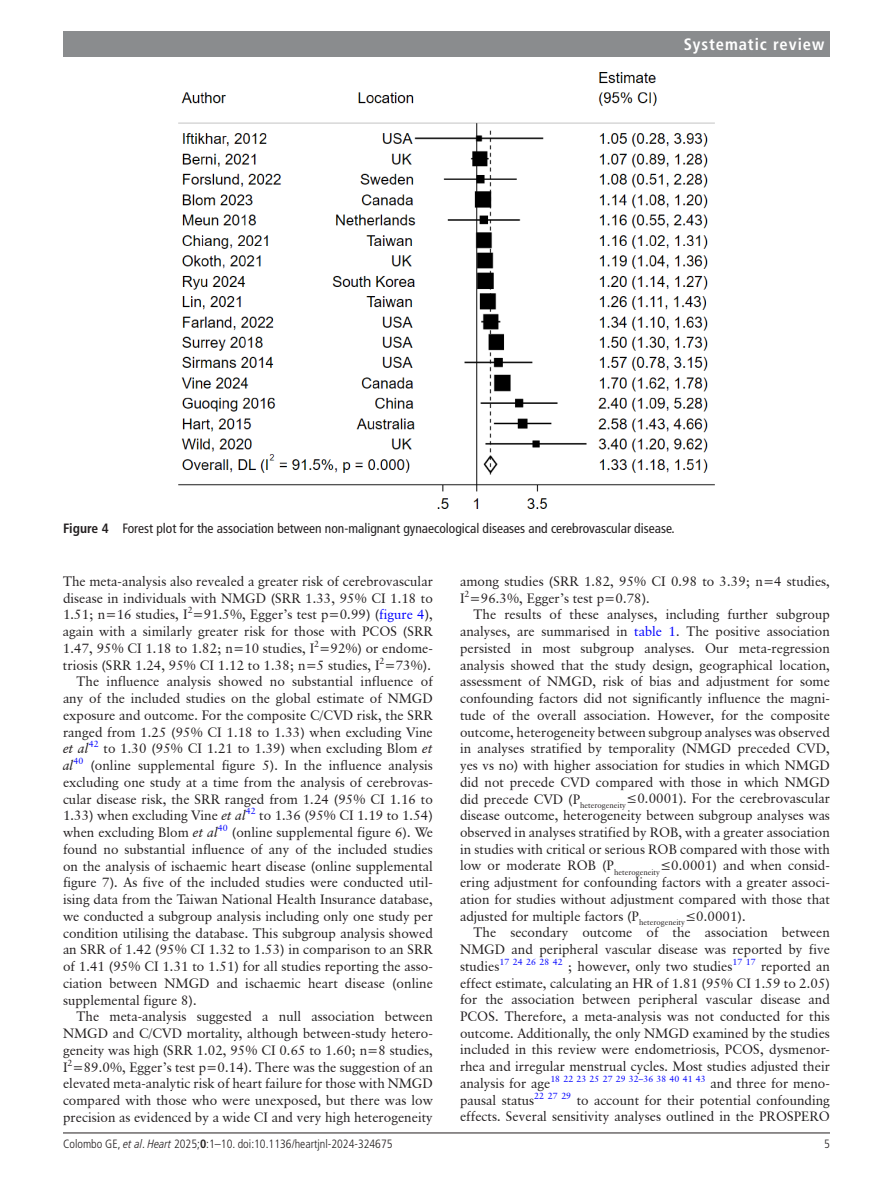
<style>
.page{position:relative;width:893px;height:1191px;background:#fff}
.page>*{position:absolute;margin:0;border:0;box-sizing:border-box;transform-origin:0 0}
.t1{font:700 condensed 16.5px "Frutiger LT Pro";letter-spacing:.055em;color:#fff}
.t2{font:13.5px/16.8px "Classical Garamond BT";color:#231f20;text-align:justify}
.t3{font:condensed 13.5px "Frutiger LT Pro";color:#231f20}
.t4{font:300 condensed 12px "Frutiger LT Pro";color:#231f20}
.t5{font:9px "Classical Garamond BT";color:#00f}
.t6{font:9px "Classical Garamond BT";color:#231f20}
.s1{font-weight:700}
.s2{color:#00f}
.s3{font-style:italic}
</style>
<div class="page">
<hr style="left:63px;top:1132px;width:767px;height:1px;background:#231f20">
<div style="left:63px;top:31px;width:767px;height:25px;background:#8a8c8e"></div>
<img style="left:178px;top:72px;width:537px;height:436px">
<p class="t1" style="left:684px;top:34px;width:142px">Systematic review</p>
<p class="t3" style="left:63px;top:520px;width:613px"><span class="s1">Figure 4</span> Forest plot for the association between non-malignant gynaecological diseases and cerebrovascular disease.</p>
<p class="t2" style="left:63px;top:572px;width:371px">The meta-analysis also revealed a greater risk of cerebrovascular</p>
<p class="t2" style="left:63px;top:589px;width:371px">disease in individuals with NMGD (SRR 1.33, 95% CI 1.18 to</p>
<p class="t2" style="left:63px;top:606px;width:371px">1.51; n=16 studies, I<sup>2</sup>=91.5%, Egger’s test p=0.99) (<span class="s2">figure 4</span>),</p>
<p class="t2" style="left:63px;top:623px;width:371px">again with a similarly greater risk for those with PCOS (SRR</p>
<p class="t2" style="left:63px;top:639px;width:371px">1.47, 95% CI 1.18 to 1.82; n=10 studies, I<sup>2</sup>=92%) or endome-</p>
<p class="t2" style="left:63px;top:656px;width:370px">triosis (SRR 1.24, 95% CI 1.12 to 1.38; n=5 studies, I<sup>2</sup>=73%).</p>
<p class="t2" style="left:77px;top:673px;width:358px">The influence analysis showed no substantial influence of</p>
<p class="t2" style="left:63px;top:690px;width:371px">any of the included studies on the global estimate of NMGD</p>
<p class="t2" style="left:63px;top:706px;width:371px">exposure and outcome. For the composite C/CVD risk, the SRR</p>
<p class="t2" style="left:63px;top:723px;width:371px">ranged from 1.25 (95% CI 1.18 to 1.33) when excluding Vine</p>
<p class="t2" style="left:63px;top:740px;width:371px"><span class="s3">et al</span><sup>42</sup> to 1.30 (95% CI 1.21 to 1.39) when excluding Blom <span class="s3">et</span></p>
<p class="t2" style="left:63px;top:757px;width:371px"><span class="s3">al</span><sup>40</sup> (online supplemental figure 5). In the influence analysis</p>
<p class="t2" style="left:63px;top:773px;width:371px">excluding one study at a time from the analysis of cerebrovas-</p>
<p class="t2" style="left:63px;top:790px;width:371px">cular disease risk, the SRR ranged from 1.24 (95% CI 1.16 to</p>
<p class="t2" style="left:63px;top:807px;width:371px">1.33) when excluding Vine <span class="s3">et al</span><sup>42</sup> to 1.36 (95% CI 1.19 to 1.54)</p>
<p class="t2" style="left:63px;top:824px;width:371px">when excluding Blom <span class="s3">et al</span><sup>40</sup> (online supplemental figure 6). We</p>
<p class="t2" style="left:63px;top:840px;width:371px">found no substantial influence of any of the included studies</p>
<p class="t2" style="left:63px;top:857px;width:371px">on the analysis of ischaemic heart disease (online supplemental</p>
<p class="t2" style="left:63px;top:874px;width:371px">figure 7). As five of the included studies were conducted util-</p>
<p class="t2" style="left:63px;top:891px;width:371px">ising data from the Taiwan National Health Insurance database,</p>
<p class="t2" style="left:63px;top:907px;width:371px">we conducted a subgroup analysis including only one study per</p>
<p class="t2" style="left:63px;top:924px;width:371px">condition utilising the database. This subgroup analysis showed</p>
<p class="t2" style="left:63px;top:941px;width:371px">an SRR of 1.42 (95% CI 1.32 to 1.53) in comparison to an SRR</p>
<p class="t2" style="left:63px;top:957px;width:371px">of 1.41 (95% CI 1.31 to 1.51) for all studies reporting the asso-</p>
<p class="t2" style="left:63px;top:974px;width:371px">ciation between NMGD and ischaemic heart disease (online</p>
<p class="t2" style="left:63px;top:991px;width:135px">supplemental figure 8).</p>
<p class="t2" style="left:76px;top:1008px;width:358px">The meta-analysis suggested a null association between</p>
<p class="t2" style="left:63px;top:1024px;width:371px">NMGD and C/CVD mortality, although between-study hetero-</p>
<p class="t2" style="left:63px;top:1041px;width:371px">geneity was high (SRR 1.02, 95% CI 0.65 to 1.60; n=8 studies,</p>
<p class="t2" style="left:63px;top:1058px;width:371px">I<sup>2</sup>=89.0%, Egger’s test p=0.14). There was the suggestion of an</p>
<p class="t2" style="left:63px;top:1075px;width:371px">elevated meta-analytic risk of heart failure for those with NMGD</p>
<p class="t2" style="left:63px;top:1091px;width:371px">compared with those who were unexposed, but there was low</p>
<p class="t2" style="left:63px;top:1108px;width:371px">precision as evidenced by a wide CI and very high heterogeneity</p>
<p class="t2" style="left:460px;top:573px;width:371px">among studies (SRR 1.82, 95% CI 0.98 to 3.39; n=4 studies,<br>I =96.3%, Egger’s test p=0.78).</p>
<p class="t6" style="left:465px;top:588px;width:6px">2</p>
<p class="t2" style="left:460px;top:606px;width:371px;text-indent:14px">The results of these analyses, including further subgroup analyses, are summarised in <span class="s2">table 1</span>. The positive association persisted in most subgroup analyses. Our meta-regression analysis showed that the study design, geographical location, assessment of NMGD, risk of bias and adjustment for some confounding factors did not significantly influence the magni&shy;tude of the overall association. However, for the composite outcome, heterogeneity between subgroup analyses was observed in analyses stratified by temporality (NMGD preceded CVD, yes vs no) with higher association for studies in which NMGD did not precede CVD compared with those in which NMGD did precede CVD (P<sub>heterogeneity</sub>≤0.0001). For the cerebrovascular disease outcome, heterogeneity between subgroup analyses was observed in analyses stratified by ROB, with a greater association in studies with critical or serious ROB compared with those with low or moderate ROB (P<sub>heterogeneity</sub>≤0.0001) and when consid&shy;ering adjustment for confounding factors with a greater associ&shy;ation for studies without adjustment compared with those that adjusted for multiple factors (P<sub>heterogeneity</sub>≤0.0001).</p>
<p class="t2" style="left:460px;top:924px;width:371px;text-indent:14px">The secondary outcome of the association between NMGD and peripheral vascular disease was reported by five studies</p>
<p class="t5" style="left:499px;top:956px;width:65px">17 24 26 28 42</p>
<p class="t2" style="left:568px;top:957px;width:166px">; however, only two studies</p>
<p class="t5" style="left:732px;top:956px;width:25px">17 17</p>
<p class="t2" style="left:460px;top:957px;width:371px;text-indent:301px">reported an effect estimate, calculating an HR of 1.81 (95% CI 1.59 to 2.05) for the association between peripheral vascular disease and PCOS. Therefore, a meta-analysis was not conducted for this outcome. Additionally, the only NMGD examined by the studies included in this review were endometriosis, PCOS, dysmenor&shy;rhea and irregular menstrual cycles. Most studies adjusted their analysis for age</p>
<p class="t5" style="left:550px;top:1073px;width:157px">18 22 23 25 27 29 32–36 38 40 41 43</p>
<p class="t2" style="left:460px;top:1074px;width:371px;text-indent:250px">and three for meno&shy;pausal status<sup>22</sup> <sup>27</sup> <sup>29</sup> to account for their potential confounding effects. Several sensitivity analyses outlined in the PROSPERO</p>
<p class="t4" style="left:63px;top:1136px;width:331px">Colombo GE, <span class="s3">et al</span>. <span class="s3">Heart</span> 2025;<span class="s1">0</span>:1–10. doi:10.1136/heartjnl-2024-324675</p>
<p class="t4" style="left:824px;top:1136px;width:7px">5</p>
</div>
